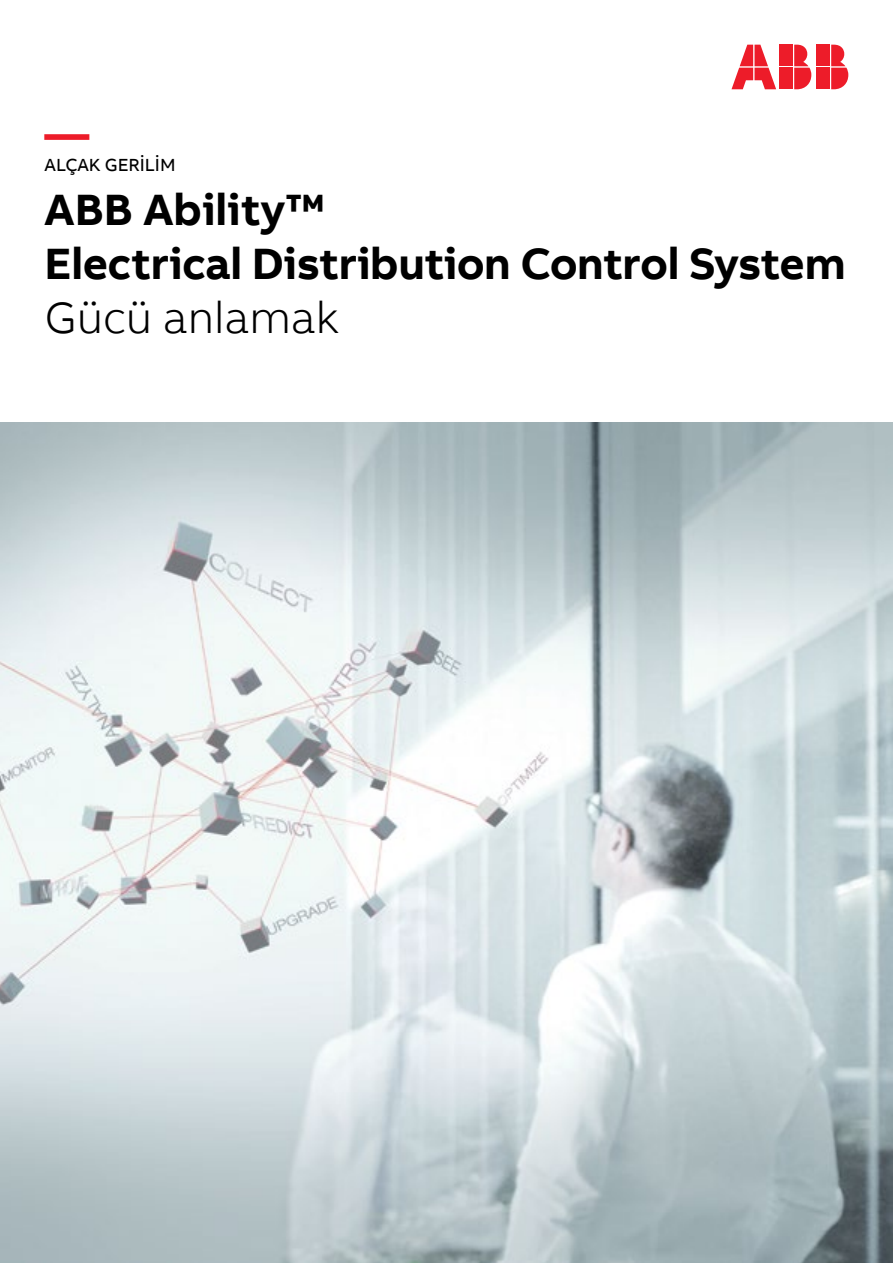
<style>
.page{position:relative;width:893px;height:1263px;background:#fff}
.page>*{position:absolute;margin:0;border:0;box-sizing:border-box;transform-origin:0 0}
.t1{font:700 45px/54px "AB Bvoice";letter-spacing:-.01em;color:#000}
.t2{font:300 45px "AB Bvoice";color:#000}
.t3{font:700 45px "AB Bvoice";color:#ed1c29}
.t4{font:18px "AB Bvoice BK";color:#000}
</style>
<div class="page">
<img style="left:0;top:423px;width:893px;height:840px">
<div style="left:817px;top:45px;width:13px;height:21px;background:#ed1c29"></div>
<div style="left:817px;top:68px;width:13px;height:21px;background:#ed1c29"></div>
<svg style="left:831px;top:45px;width:17px;height:44px"></svg>
<svg style="left:731px;top:45px;width:45px;height:44px"></svg>
<div style="left:780px;top:45px;width:13px;height:21px;background:#ed1c29"></div>
<div style="left:780px;top:68px;width:13px;height:21px;background:#ed1c29"></div>
<svg style="left:794px;top:45px;width:17px;height:44px"></svg>
<p class="t3" style="left:45px;top:104px;width:46px">—</p>
<p class="t4" style="left:45px;top:152px;width:132px">ALÇAK GERILIM</p>
<p class="t1" style="left:45px;top:181px;width:803px">ABB Ability™<br>Electrical Distribution Control System</p>
<p class="t2" style="left:45px;top:287px;width:296px">Gücü anlamak</p>
</div>
